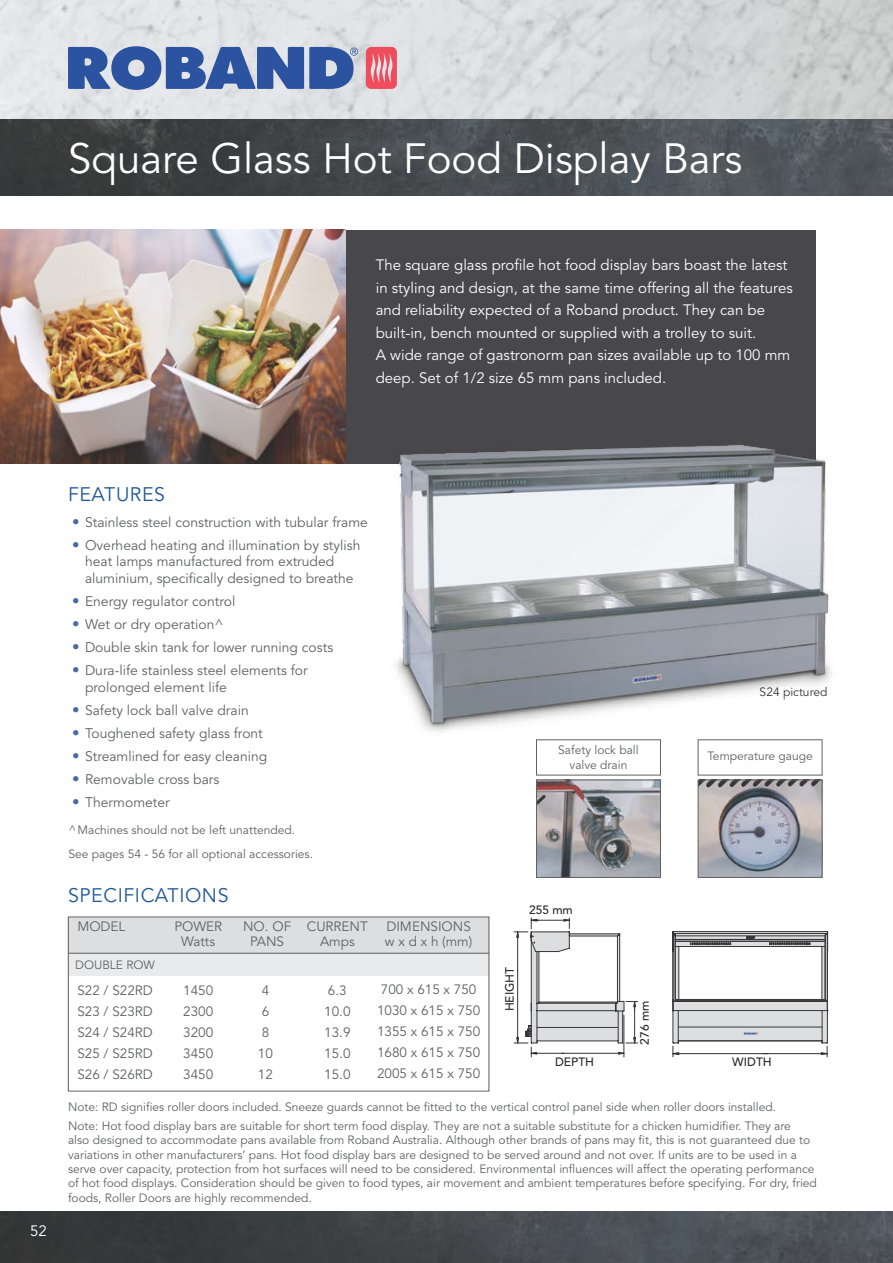
<style>
.page{position:relative;width:893px;height:1263px;background:#fff}
.page>*{position:absolute;margin:0;border:0;box-sizing:border-box;transform-origin:0 0}
.t1{font:42px "Avenir";color:#fff}
.t2{font:19.5px "Avenir";letter-spacing:.03em;color:#1f5898}
.t3{font:15px/22.5px "Avenir";color:#fff}
.t4{font:13.8px/16.6px "Avenir";color:#606163}
.t5{font:13.5px/21px "Avenir";color:#606163}
.t6{font:12px/14.4px "Avenir";color:#606163}
.t7{font:500 12px "Avenir";color:#292929}
.t8{font:12px "Avenir";color:#373535}
.s1{font-size:15px;color:#486ba6}
</style>
<div class="page">
<div style="left:0;top:0;width:893px;height:160px;background:linear-gradient(to right,#e7eaed,#cccfcf)"></div>
<img style="left:0;top:1212px;width:893px;height:51px">
<img style="left:0;top:119px;width:893px;height:77px">
<svg style="left:68px;top:46px;width:290px;height:44px;background:#617db3"></svg>
<svg style="left:366px;top:47px;width:31px;height:42px"></svg>
<div style="left:0;top:230px;width:816px;height:233px;background:#48484a"></div>
<img style="left:0;top:230px;width:346px;height:233px">
<img style="left:374px;top:444px;width:458px;height:308px">
<img style="left:538px;top:782px;width:121px;height:94px">
<div style="left:536px;top:780px;width:125px;height:98px;border:1px solid #606163"></div>
<img style="left:700px;top:782px;width:120px;height:94px">
<div style="left:698px;top:780px;width:124px;height:98px;border:1px solid #606163"></div>
<div style="left:68px;top:947px;width:421px;height:29px;background:#e9eaeb"></div>
<div style="left:68px;top:917px;width:421px;height:36px;background:#dddedf"></div>
<hr style="left:68px;top:953px;width:421px;height:1px;background:#606163">
<div style="left:822px;top:945px;width:5px;height:98px;background:#dddedf"></div>
<div style="left:673px;top:945px;width:6px;height:95px;background:#dddedf"></div>
<div style="left:677px;top:999px;width:146px;height:41px;background:#dddedf"></div>
<hr style="left:678px;top:1027px;width:144px;height:1px;background:#373535">
<hr style="left:822px;top:1010px;width:1px;height:32px;background:#373535">
<hr style="left:678px;top:1011px;width:1px;height:32px;background:#373535">
<hr style="left:827px;top:1011px;width:1px;height:31px;background:#373535">
<hr style="left:673px;top:1011px;width:1px;height:31px;background:#373535">
<hr style="left:679px;top:1040px;width:142px;height:1px;background:#373535">
<svg style="left:672px;top:931px;width:156px;height:80px"></svg>
<hr style="left:763px;top:1053px;width:64px;height:1px;background:#373535">
<hr style="left:673px;top:1053px;width:95px;height:1px;background:#373535">
<svg style="left:820px;top:1040px;width:8px;height:17px"></svg>
<svg style="left:672px;top:1040px;width:7px;height:17px"></svg>
<svg style="left:514px;top:918px;width:124px;height:139px"></svg>
<hr style="left:743px;top:1032px;width:15px;height:3px;background:#c8cacb">
<svg style="left:744px;top:1033px;width:13px;height:1px"></svg>
<h1 class="t1" style="left:68px;top:135px;width:676px">Square Glass Hot Food Display Bars</h1>
<p class="t3" style="left:376px;top:254px;width:418px">The square glass profile hot food display bars boast the latest in styling and design, at the same time offering all the features and reliability expected of a Roband product. They can be built-in, bench mounted or supplied with a trolley to suit.<br>A wide range of gastronorm pan sizes available up to 100 mm deep. Set of 1/2 size 65 mm pans included.</p>
<p class="t3" style="left:30px;top:1220px;width:18px">52</p>
<h2 class="t2" style="left:68px;top:483px;width:99px">FEATURES</h2>
<p class="t4" style="left:72px;top:514px;width:297px"><span class="s1">•</span> Stainless steel construction with tubular frame</p>
<p class="t4" style="left:85px;top:537px;width:277px;text-indent:-13px"><span class="s1">•</span> Overhead heating and illumination by stylish heat lamps manufactured from extruded aluminium, specifically designed to breathe</p>
<p class="t4" style="left:72px;top:593px;width:165px"><span class="s1">•</span> Energy regulator control</p>
<p class="t4" style="left:72px;top:616px;width:153px"><span class="s1">•</span> Wet or dry operation^</p>
<p class="t4" style="left:72px;top:639px;width:262px"><span class="s1">•</span> Double skin tank for lower running costs</p>
<p class="t4" style="left:85px;top:662px;width:224px;text-indent:-13px"><span class="s1">•</span> Dura-life stainless steel elements for prolonged element life</p>
<p class="t4" style="left:72px;top:702px;width:178px"><span class="s1">•</span> Safety lock ball valve drain</p>
<p class="t4" style="left:72px;top:725px;width:192px"><span class="s1">•</span> Toughened safety glass front</p>
<p class="t4" style="left:72px;top:748px;width:196px"><span class="s1">•</span> Streamlined for easy cleaning</p>
<p class="t4" style="left:72px;top:771px;width:149px"><span class="s1">•</span> Removable cross bars</p>
<p class="t4" style="left:72px;top:794px;width:99px"><span class="s1">•</span> Thermometer</p>
<p class="t6" style="left:68px;top:818px;width:246px;line-height:24px">^Machines should not be left unattended.<br>See pages 54 - 56 for all optional accessories.</p>
<h2 class="t2" style="left:68px;top:883px;width:162px">SPECIFICATIONS</h2>
<p class="t5" style="left:77px;top:916px;width:50px">MODEL</p>
<p class="t6" style="left:75px;top:958px;width:81px">DOUBLE ROW</p>
<p class="t5" style="left:77px;top:980px;width:77px;text-align:justify">S22 / S22RD S23 / S23RD S24 / S24RD S25 / S25RD S26 / S26RD</p>
<p class="t5" style="left:174px;top:919px;width:49px;line-height:15px;text-align:center">POWER<br>Watts</p>
<p class="t5" style="left:183px;top:980px;width:32px;text-align:justify">1450<br>2300<br>3200<br>3450<br>3450</p>
<p class="t5" style="left:243px;top:919px;width:50px;line-height:15px;text-align:center">NO. OF<br>PANS</p>
<p class="t5" style="left:258px;top:980px;width:17px">4<br>6<br>8<br>10<br>12</p>
<p class="t5" style="left:307px;top:919px;width:63px;line-height:15px;text-align:center">CURRENT<br>Amps</p>
<p class="t5" style="left:385px;top:920px;width:89px;line-height:15px">DIMENSIONS w x d x h (mm)</p>
<p class="t5" style="left:324px;top:980px;width:28px">6.3<br>10.0<br>13.9<br>15.0<br>15.0</p>
<p class="t5" style="left:377px;top:980px;width:105px">700 x 615 x 750<br>1030 x 615 x 750<br>1355 x 615 x 750<br>1680 x 615 x 750<br>2005 x 615 x 750</p>
<p class="t6" style="left:558px;top:743px;width:82px;text-align:center">Safety lock ball valve drain</p>
<p class="t7" style="left:529px;top:903px;width:45px">255 mm</p>
<p class="t7" style="left:503px;top:1011px;width:46px;rotate:-90deg">HEIGHT</p>
<p class="t7" style="left:555px;top:1054px;width:41px">DEPTH</p>
<p class="t7" style="left:638px;top:1045px;width:45px;rotate:-90deg">276 mm</p>
<p class="t8" style="left:760px;top:685px;width:69px">S24 pictured</p>
<p class="t6" style="left:707px;top:749px;width:107px">Temperature gauge</p>
<p class="t7" style="left:732px;top:1054px;width:41px">WIDTH</p>
<p class="t6" style="left:68px;top:1098px;width:724px;line-height:18.6px">Note: RD signifies roller doors included. Sneeze guards cannot be fitted to the vertical control panel side when roller doors installed.<br>Note: Hot food display bars are suitable for short term food display. They are not a suitable substitute for a chicken humidifier. They are</p>
<p class="t6" style="left:68px;top:1133px;width:750px">also designed to accommodate pans available from Roband Australia. Although other brands of pans may fit, this is not guaranteed due to variations in other manufacturers’ pans. Hot food display bars are designed to be served around and not over. If units are to be used in a serve over capacity, protection from hot surfaces will need to be considered. Environmental influences will affect the operating performance of hot food displays. Consideration should be given to food types, air movement and ambient temperatures before specifying. For dry, fried foods, Roller Doors are highly recommended.</p>
</div>
